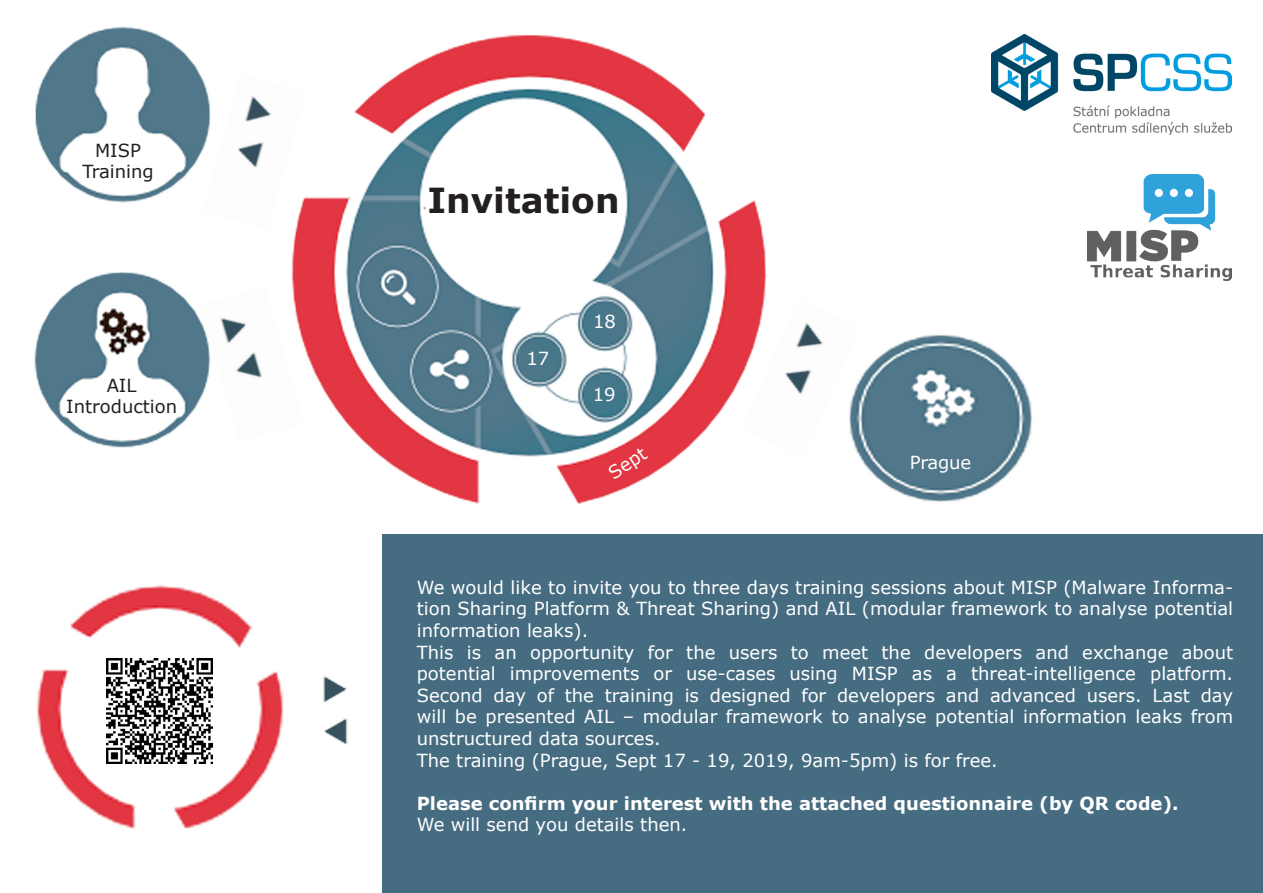
<style>
.page{position:relative;width:1263px;height:893px;background:#fff}
.page>*{position:absolute;margin:0;border:0;box-sizing:border-box;transform-origin:0 0}
.t1{font:700 34.5px "Verdana";color:#231f20}
.t2{font:18px/21.6px "Verdana";color:#fff;text-align:justify}
.t3{font:700 18px "Verdana";color:#fff}
.t4{font:18px "Verdana";color:#231f20}
</style>
<div class="page">
<div style="left:383px;top:535px;width:880px;height:358px;background:#466c81"></div>
<img style="left:292px;top:35px;width:475px;height:469px">
<img style="left:35px;top:26px;width:167px;height:177px">
<img style="left:37px;top:585px;width:247px;height:244px">
<img style="left:34px;top:272px;width:165px;height:176px">
<img style="left:859px;top:334px;width:173px;height:168px">
<img style="left:323px;top:676px;width:25px;height:69px">
<img style="left:199px;top:286px;width:106px;height:156px">
<img style="left:991px;top:34px;width:240px;height:100px">
<img style="left:1087px;top:175px;width:144px;height:105px">
<img style="left:742px;top:299px;width:118px;height:158px">
<img style="left:202px;top:74px;width:104px;height:156px">
<div style="left:62px;top:612px;width:196px;height:196px;background:#fff;border-radius:50%"></div>
<img style="left:107px;top:658px;width:105px;height:105px">
<div style="left:425px;top:105px;width:197px;height:197px;background:#fff;border-radius:50%"></div>
<p class="t4" style="left:95px;top:138px;width:47px">MISP</p>
<p class="t4" style="left:82px;top:159px;width:73px">Training</p>
<p class="t4" style="left:107px;top:373px;width:31px">AIL</p>
<p class="t4" style="left:66px;top:394px;width:113px">Introduction</p>
<p class="t1" style="left:427px;top:176px;width:194px">Invitation</p>
<p class="t2" style="left:526px;top:347px;width:24px">17</p>
<p class="t2" style="left:593px;top:310px;width:24px">18</p>
<p class="t2" style="left:593px;top:384px;width:24px">19</p>
<p class="t2" style="left:604px;top:465px;width:43px;rotate:-33deg">Sept</p>
<p class="t2" style="left:910px;top:451px;width:63px">Prague</p>
<p class="t2" style="left:417px;top:576px;width:818px">We would like to invite you to three days training sessions about MISP (Malware Informa&shy;tion Sharing Platform &amp; Threat Sharing) and AIL (modular framework to analyse potential information leaks).</p>
<p class="t2" style="left:417px;top:641px;width:818px">This is an opportunity for the users to meet the developers and exchange about potential improvements or use-cases using MISP as a threat-intelligence platform.<br>Second day of the training is designed for developers and advanced users. Last day will be presented AIL – modular framework to analyse potential information leaks from unstructured data sources.</p>
<p class="t2" style="left:417px;top:749px;width:582px">The training (Prague, Sept 17 - 19, 2019, 9am-5pm) is for free.</p>
<p class="t3" style="left:417px;top:790px;width:763px">Please confirm your interest with the attached questionnaire (by QR code).</p>
<p class="t2" style="left:417px;top:814px;width:272px">We will send you details then.</p>
</div>
